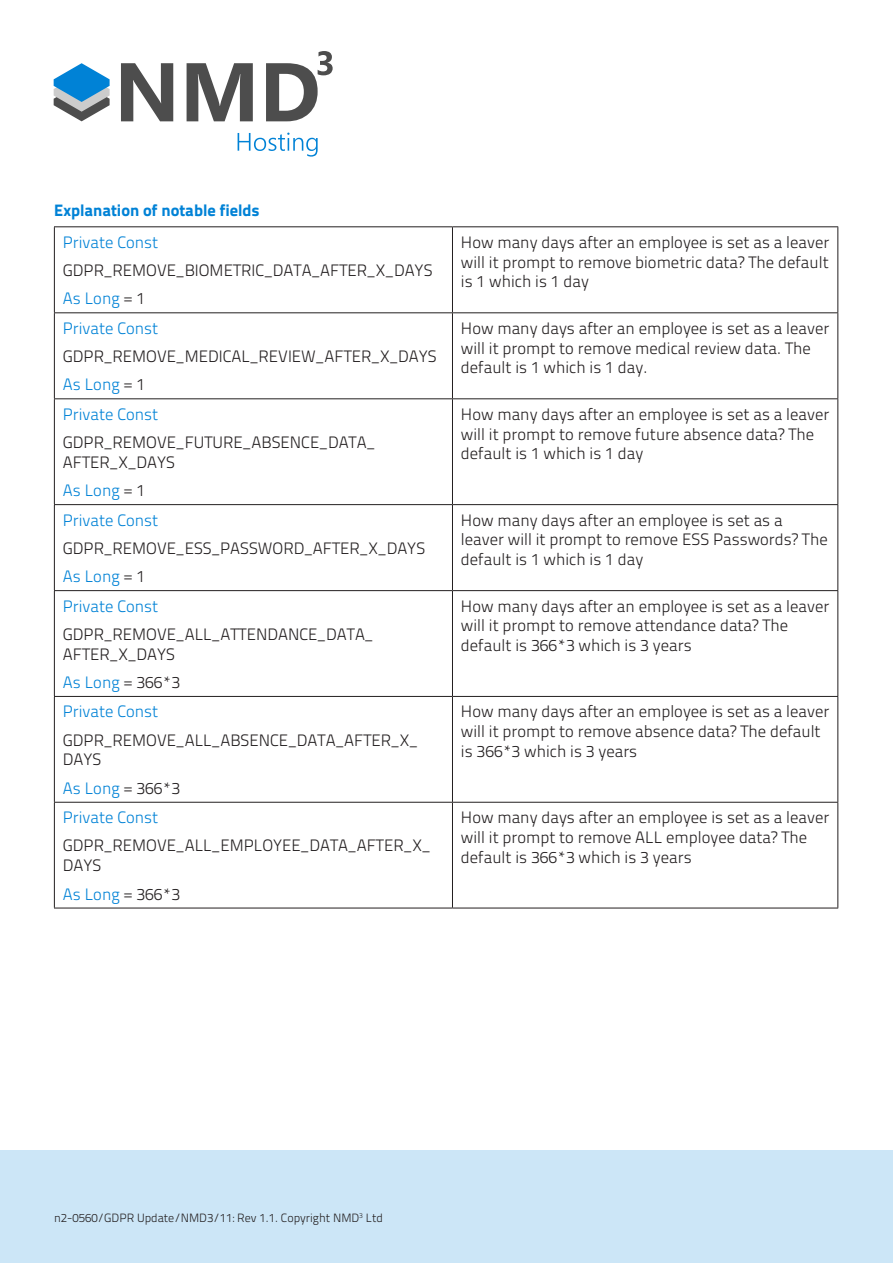
<style>
.page{position:relative;width:893px;height:1263px;background:#fff}
.page>*{position:absolute;margin:0;border:0;box-sizing:border-box;transform-origin:0 0}
.t1{font:16.5px/19.8px "Titillium Text 22 L 250 wt";color:#231f20}
.t2{font:16.5px "Titillium Text 22 L 250 wt";color:#0082d6}
.t3{font:16.5px "Titillium Text 22 L 999 wt";color:#0082d6}
.t4{font:12px "Titillium Text 22 L 250 wt";color:#231f20}
.s1{color:#231f20}
</style>
<div class="page">
<div style="left:0;top:1150px;width:893px;height:113px;background:#cce6f7"></div>
<hr style="left:54px;top:226px;width:398px;height:1px;background:#231f20">
<hr style="left:54px;top:227px;width:1px;height:85px;background:#231f20">
<hr style="left:452px;top:226px;width:386px;height:1px;background:#231f20">
<hr style="left:452px;top:227px;width:1px;height:85px;background:#231f20">
<hr style="left:837px;top:227px;width:1px;height:85px;background:#231f20">
<hr style="left:54px;top:312px;width:398px;height:1px;background:#231f20">
<hr style="left:54px;top:313px;width:1px;height:85px;background:#231f20">
<hr style="left:452px;top:312px;width:386px;height:1px;background:#231f20">
<hr style="left:452px;top:313px;width:1px;height:85px;background:#231f20">
<hr style="left:837px;top:313px;width:1px;height:85px;background:#231f20">
<hr style="left:54px;top:398px;width:398px;height:1px;background:#231f20">
<hr style="left:54px;top:399px;width:1px;height:105px;background:#231f20">
<hr style="left:452px;top:398px;width:386px;height:1px;background:#231f20">
<hr style="left:452px;top:399px;width:1px;height:105px;background:#231f20">
<hr style="left:837px;top:399px;width:1px;height:105px;background:#231f20">
<hr style="left:54px;top:504px;width:398px;height:1px;background:#231f20">
<hr style="left:54px;top:505px;width:1px;height:85px;background:#231f20">
<hr style="left:452px;top:504px;width:386px;height:1px;background:#231f20">
<hr style="left:452px;top:505px;width:1px;height:85px;background:#231f20">
<hr style="left:837px;top:505px;width:1px;height:85px;background:#231f20">
<hr style="left:54px;top:590px;width:398px;height:1px;background:#231f20">
<hr style="left:54px;top:591px;width:1px;height:105px;background:#231f20">
<hr style="left:452px;top:590px;width:386px;height:1px;background:#231f20">
<hr style="left:452px;top:591px;width:1px;height:105px;background:#231f20">
<hr style="left:837px;top:591px;width:1px;height:105px;background:#231f20">
<hr style="left:54px;top:696px;width:398px;height:1px;background:#231f20">
<hr style="left:54px;top:697px;width:1px;height:105px;background:#231f20">
<hr style="left:452px;top:696px;width:386px;height:1px;background:#231f20">
<hr style="left:452px;top:697px;width:1px;height:105px;background:#231f20">
<hr style="left:837px;top:697px;width:1px;height:105px;background:#231f20">
<hr style="left:54px;top:802px;width:398px;height:1px;background:#231f20">
<hr style="left:54px;top:803px;width:1px;height:105px;background:#231f20">
<hr style="left:452px;top:802px;width:386px;height:1px;background:#231f20">
<hr style="left:452px;top:803px;width:1px;height:105px;background:#231f20">
<hr style="left:837px;top:803px;width:1px;height:105px;background:#231f20">
<hr style="left:54px;top:908px;width:398px;height:1px;background:#231f20">
<hr style="left:452px;top:908px;width:386px;height:1px;background:#231f20">
<svg style="left:54px;top:63px;width:56px;height:58px"></svg>
<svg style="left:238px;top:133px;width:80px;height:24px"></svg>
<svg style="left:121px;top:63px;width:52px;height:58px"></svg>
<svg style="left:187px;top:63px;width:66px;height:58px"></svg>
<svg style="left:266px;top:51px;width:67px;height:70px"></svg>
<p class="t3" style="left:54px;top:198px;width:207px">Explanation of notable fields</p>
<p class="t2" style="left:63px;top:230px;width:97px">Private Const</p>
<p class="t1" style="left:63px;top:259px;width:371px">GDPR_REMOVE_BIOMETRIC_DATA_AFTER_X_DAYS</p>
<p class="t2" style="left:63px;top:286px;width:84px">As Long <span class="s1">= 1</span></p>
<p class="t2" style="left:63px;top:316px;width:97px">Private Const</p>
<p class="t1" style="left:63px;top:345px;width:375px">GDPR_REMOVE_MEDICAL_REVIEW_AFTER_X_DAYS</p>
<p class="t2" style="left:63px;top:372px;width:84px">As Long <span class="s1">= 1</span></p>
<p class="t2" style="left:63px;top:402px;width:97px">Private Const</p>
<p class="t1" style="left:63px;top:431px;width:314px">GDPR_REMOVE_FUTURE_ABSENCE_DATA_<br>AFTER_X_DAYS</p>
<p class="t2" style="left:63px;top:478px;width:84px">As Long <span class="s1">= 1</span></p>
<p class="t2" style="left:63px;top:508px;width:97px">Private Const</p>
<p class="t1" style="left:63px;top:537px;width:364px">GDPR_REMOVE_ESS_PASSWORD_AFTER_X_DAYS</p>
<p class="t2" style="left:63px;top:564px;width:84px">As Long <span class="s1">= 1</span></p>
<p class="t2" style="left:63px;top:594px;width:97px">Private Const</p>
<p class="t1" style="left:63px;top:623px;width:312px">GDPR_REMOVE_ALL_ATTENDANCE_DATA_<br>AFTER_X_DAYS</p>
<p class="t2" style="left:63px;top:670px;width:119px">As Long <span class="s1">= 366*3</span></p>
<p class="t2" style="left:63px;top:699px;width:97px">Private Const</p>
<p class="t1" style="left:63px;top:729px;width:357px">GDPR_REMOVE_ALL_ABSENCE_DATA_AFTER_X_<br>DAYS</p>
<p class="t2" style="left:63px;top:776px;width:119px">As Long <span class="s1">= 366*3</span></p>
<p class="t2" style="left:63px;top:805px;width:97px">Private Const</p>
<p class="t1" style="left:63px;top:835px;width:369px">GDPR_REMOVE_ALL_EMPLOYEE_DATA_AFTER_X_<br>DAYS</p>
<p class="t2" style="left:63px;top:882px;width:119px">As Long <span class="s1">= 366*3</span></p>
<p class="t1" style="left:461px;top:231px;width:370px;text-align:justify">How many days after an employee is set as a leaver will it prompt to remove biometric data? The default is 1 which is 1 day</p>
<p class="t1" style="left:461px;top:317px;width:370px">How many days after an employee is set as a leaver will it prompt to remove medical review data. The default is 1 which is 1 day.</p>
<p class="t1" style="left:461px;top:403px;width:370px">How many days after an employee is set as a leaver will it prompt to remove future absence data? The default is 1 which is 1 day</p>
<p class="t1" style="left:461px;top:509px;width:368px">How many days after an employee is set as a leaver will it prompt to remove ESS Passwords? The default is 1 which is 1 day</p>
<p class="t1" style="left:461px;top:595px;width:370px">How many days after an employee is set as a leaver will it prompt to remove attendance data? The default is 366*3 which is 3 years</p>
<p class="t1" style="left:461px;top:701px;width:370px">How many days after an employee is set as a leaver will it prompt to remove absence data? The default is 366*3 which is 3 years</p>
<p class="t1" style="left:461px;top:806px;width:370px">How many days after an employee is set as a leaver will it prompt to remove ALL employee data? The default is 366*3 which is 3 years</p>
<p class="t4" style="left:54px;top:1209px;width:330px">n2-0560/GDPR Update/NMD3/11: Rev 1.1. Copyright NMD<sup>3</sup> Ltd</p>
</div>
